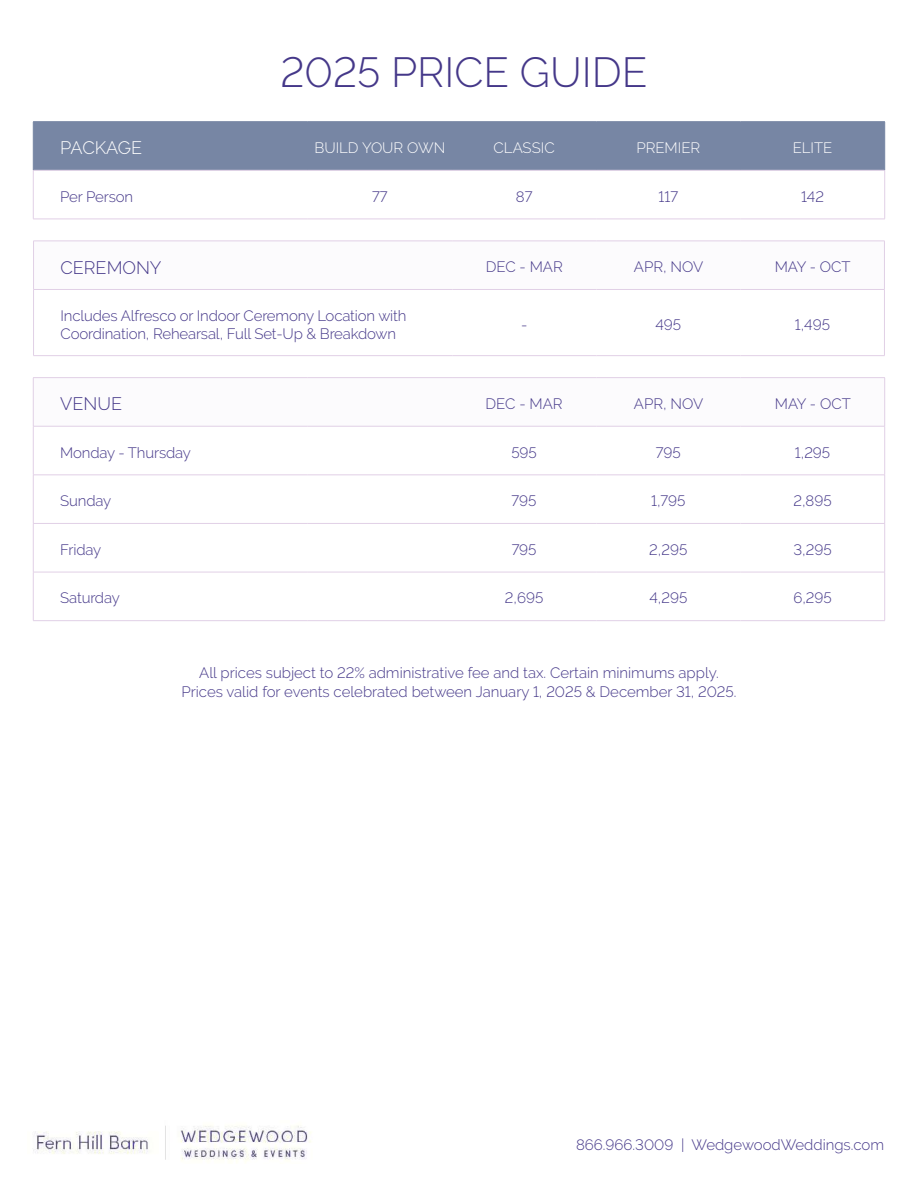
<style>
.page{position:relative;width:918px;height:1188px;background:#fff}
.page>*{position:absolute;margin:0;border:0;box-sizing:border-box;transform-origin:0 0}
.t1{font:300 42px "Raleway";color:#453889}
.t2{font:300 18px "Raleway";color:#453889}
.t3{font:300 18px "Raleway";letter-spacing:-.025em;color:#fff}
.t4{font:300 15px/18px "Raleway";color:#453889}
.t5{font:300 15px "Raleway";color:#fff}
</style>
<div class="page">
<svg style="left:33px;top:218px;width:852px;height:354px"></svg>
<div style="left:34px;top:122px;width:850px;height:48px;background:#7786a4"></div>
<hr style="left:33px;top:170px;width:275px;height:1px;background:#e1d0e6">
<hr style="left:308px;top:170px;width:144px;height:1px;background:#e1d0e6">
<hr style="left:452px;top:170px;width:144px;height:1px;background:#e1d0e6">
<hr style="left:596px;top:170px;width:144px;height:1px;background:#e1d0e6">
<hr style="left:740px;top:170px;width:145px;height:1px;background:#e1d0e6">
<hr style="left:33px;top:170px;width:1px;height:49px;background:#e1d0e6">
<hr style="left:884px;top:170px;width:1px;height:49px;background:#e1d0e6">
<hr style="left:33px;top:219px;width:275px;height:1px;background:#e1d0e6">
<hr style="left:308px;top:219px;width:144px;height:1px;background:#e1d0e6">
<hr style="left:452px;top:219px;width:144px;height:1px;background:#e1d0e6">
<hr style="left:596px;top:219px;width:144px;height:1px;background:#e1d0e6">
<hr style="left:740px;top:219px;width:145px;height:1px;background:#e1d0e6">
<hr style="left:33px;top:121px;width:275px;height:1px;background:#7786a4">
<hr style="left:33px;top:122px;width:1px;height:48px;background:#7786a4">
<hr style="left:308px;top:121px;width:144px;height:1px;background:#7786a4">
<hr style="left:452px;top:121px;width:144px;height:1px;background:#7786a4">
<hr style="left:596px;top:121px;width:144px;height:1px;background:#7786a4">
<hr style="left:740px;top:121px;width:145px;height:1px;background:#7786a4">
<hr style="left:884px;top:122px;width:1px;height:48px;background:#7786a4">
<svg style="left:34px;top:242px;width:850px;height:47px"></svg>
<hr style="left:33px;top:289px;width:419px;height:1px;background:#e1d0e6">
<hr style="left:452px;top:289px;width:144px;height:1px;background:#e1d0e6">
<hr style="left:596px;top:289px;width:144px;height:1px;background:#e1d0e6">
<hr style="left:740px;top:289px;width:145px;height:1px;background:#e1d0e6">
<hr style="left:33px;top:241px;width:419px;height:1px;background:#e1d0e6">
<hr style="left:33px;top:241px;width:1px;height:48px;background:#e1d0e6">
<hr style="left:452px;top:241px;width:144px;height:1px;background:#e1d0e6">
<hr style="left:596px;top:241px;width:144px;height:1px;background:#e1d0e6">
<hr style="left:740px;top:241px;width:145px;height:1px;background:#e1d0e6">
<hr style="left:884px;top:241px;width:1px;height:48px;background:#e1d0e6">
<hr style="left:33px;top:290px;width:1px;height:65px;background:#e1d0e6">
<hr style="left:884px;top:290px;width:1px;height:65px;background:#e1d0e6">
<hr style="left:33px;top:355px;width:419px;height:1px;background:#e1d0e6">
<hr style="left:452px;top:355px;width:144px;height:1px;background:#e1d0e6">
<hr style="left:596px;top:355px;width:144px;height:1px;background:#e1d0e6">
<hr style="left:740px;top:355px;width:145px;height:1px;background:#e1d0e6">
<svg style="left:34px;top:378px;width:850px;height:48px"></svg>
<hr style="left:33px;top:426px;width:1px;height:49px;background:#e1d0e6">
<hr style="left:884px;top:426px;width:1px;height:49px;background:#e1d0e6">
<hr style="left:33px;top:475px;width:1px;height:48px;background:#e1d0e6">
<hr style="left:884px;top:475px;width:1px;height:48px;background:#e1d0e6">
<hr style="left:33px;top:524px;width:1px;height:48px;background:#e1d0e6">
<hr style="left:884px;top:524px;width:1px;height:48px;background:#e1d0e6">
<hr style="left:33px;top:572px;width:275px;height:1px;background:#e1d0e6">
<hr style="left:33px;top:572px;width:1px;height:48px;background:#e1d0e6">
<hr style="left:884px;top:572px;width:1px;height:48px;background:#e1d0e6">
<hr style="left:33px;top:620px;width:275px;height:1px;background:#e1d0e6">
<hr style="left:33px;top:475px;width:275px;height:1px;background:#e1d0e6">
<hr style="left:33px;top:523px;width:275px;height:1px;background:#e1d0e6">
<hr style="left:308px;top:572px;width:144px;height:1px;background:#e1d0e6">
<hr style="left:452px;top:572px;width:144px;height:1px;background:#e1d0e6">
<hr style="left:596px;top:572px;width:144px;height:1px;background:#e1d0e6">
<hr style="left:740px;top:572px;width:145px;height:1px;background:#e1d0e6">
<hr style="left:308px;top:620px;width:144px;height:1px;background:#e1d0e6">
<hr style="left:452px;top:620px;width:144px;height:1px;background:#e1d0e6">
<hr style="left:596px;top:620px;width:144px;height:1px;background:#e1d0e6">
<hr style="left:740px;top:620px;width:145px;height:1px;background:#e1d0e6">
<hr style="left:33px;top:377px;width:275px;height:1px;background:#e1d0e6">
<hr style="left:33px;top:378px;width:1px;height:48px;background:#e1d0e6">
<hr style="left:308px;top:377px;width:144px;height:1px;background:#e1d0e6">
<hr style="left:452px;top:377px;width:144px;height:1px;background:#e1d0e6">
<hr style="left:596px;top:377px;width:144px;height:1px;background:#e1d0e6">
<hr style="left:740px;top:377px;width:145px;height:1px;background:#e1d0e6">
<hr style="left:884px;top:378px;width:1px;height:48px;background:#e1d0e6">
<hr style="left:33px;top:426px;width:275px;height:1px;background:#e1d0e6">
<hr style="left:308px;top:426px;width:144px;height:1px;background:#e1d0e6">
<hr style="left:452px;top:426px;width:144px;height:1px;background:#e1d0e6">
<hr style="left:596px;top:426px;width:144px;height:1px;background:#e1d0e6">
<hr style="left:740px;top:426px;width:145px;height:1px;background:#e1d0e6">
<hr style="left:308px;top:475px;width:144px;height:1px;background:#e1d0e6">
<hr style="left:452px;top:475px;width:144px;height:1px;background:#e1d0e6">
<hr style="left:596px;top:475px;width:144px;height:1px;background:#e1d0e6">
<hr style="left:740px;top:475px;width:145px;height:1px;background:#e1d0e6">
<hr style="left:308px;top:523px;width:144px;height:1px;background:#e1d0e6">
<hr style="left:452px;top:523px;width:144px;height:1px;background:#e1d0e6">
<hr style="left:596px;top:523px;width:144px;height:1px;background:#e1d0e6">
<hr style="left:740px;top:523px;width:145px;height:1px;background:#e1d0e6">
<img style="left:33px;top:1125px;width:278px;height:37px">
<h1 class="t1" style="left:280px;top:47px;width:368px">2025 PRICE GUIDE</h1>
<p class="t3" style="left:60px;top:138px;width:83px">PACKAGE</p>
<p class="t5" style="left:314px;top:139px;width:132px">BUILD YOUR OWN</p>
<p class="t5" style="left:494px;top:139px;width:63px">CLASSIC</p>
<p class="t5" style="left:636px;top:139px;width:65px">PREMIER</p>
<p class="t5" style="left:793px;top:139px;width:41px">ELITE</p>
<p class="t4" style="left:60px;top:187px;width:74px">Per Person</p>
<p class="t4" style="left:372px;top:187px;width:17px">77</p>
<p class="t4" style="left:516px;top:187px;width:18px">87</p>
<p class="t4" style="left:659px;top:187px;width:21px">117</p>
<p class="t4" style="left:801px;top:187px;width:24px">142</p>
<p class="t2" style="left:61px;top:257px;width:103px">CEREMONY</p>
<p class="t4" style="left:486px;top:258px;width:79px">DEC - MAR</p>
<p class="t4" style="left:634px;top:258px;width:71px">APR, NOV</p>
<p class="t4" style="left:775px;top:258px;width:77px">MAY - OCT</p>
<p class="t4" style="left:61px;top:306px;width:348px">Includes Alfresco or Indoor Ceremony Location with<br>Coordination, Rehearsal, Full Set-Up &amp; Breakdown</p>
<p class="t4" style="left:521px;top:315px;width:8px">-</p>
<p class="t4" style="left:655px;top:315px;width:27px">495</p>
<p class="t4" style="left:795px;top:315px;width:37px">1,495</p>
<p class="t2" style="left:60px;top:394px;width:63px">VENUE</p>
<p class="t4" style="left:486px;top:395px;width:79px">DEC - MAR</p>
<p class="t4" style="left:634px;top:395px;width:71px">APR, NOV</p>
<p class="t4" style="left:775px;top:395px;width:77px">MAY - OCT</p>
<p class="t4" style="left:60px;top:443px;width:132px">Monday - Thursday</p>
<p class="t4" style="left:511px;top:443px;width:27px">595</p>
<p class="t4" style="left:656px;top:443px;width:26px">795</p>
<p class="t4" style="left:795px;top:443px;width:37px">1,295</p>
<p class="t4" style="left:60px;top:492px;width:52px">Sunday</p>
<p class="t4" style="left:512px;top:492px;width:26px">795</p>
<p class="t4" style="left:651px;top:492px;width:36px">1,795</p>
<p class="t4" style="left:793px;top:492px;width:40px">2,895</p>
<p class="t4" style="left:60px;top:540px;width:42px">Friday</p>
<p class="t4" style="left:512px;top:540px;width:26px">795</p>
<p class="t4" style="left:649px;top:540px;width:40px">2,295</p>
<p class="t4" style="left:793px;top:540px;width:40px">3,295</p>
<p class="t4" style="left:60px;top:589px;width:61px">Saturday</p>
<p class="t4" style="left:505px;top:589px;width:40px">2,695</p>
<p class="t4" style="left:649px;top:589px;width:39px">4,295</p>
<p class="t4" style="left:793px;top:589px;width:40px">6,295</p>
<p class="t4" style="left:181px;top:662px;width:557px;line-height:19.5px;text-align:center">All prices subject to 22% administrative fee and tax. Certain minimums apply.<br>Prices valid for events celebrated between January 1, 2025 &amp; December 31, 2025.</p>
<p class="t4" style="left:576px;top:1136px;width:310px">866.966.3009 | WedgewoodWeddings.com</p>
</div>
